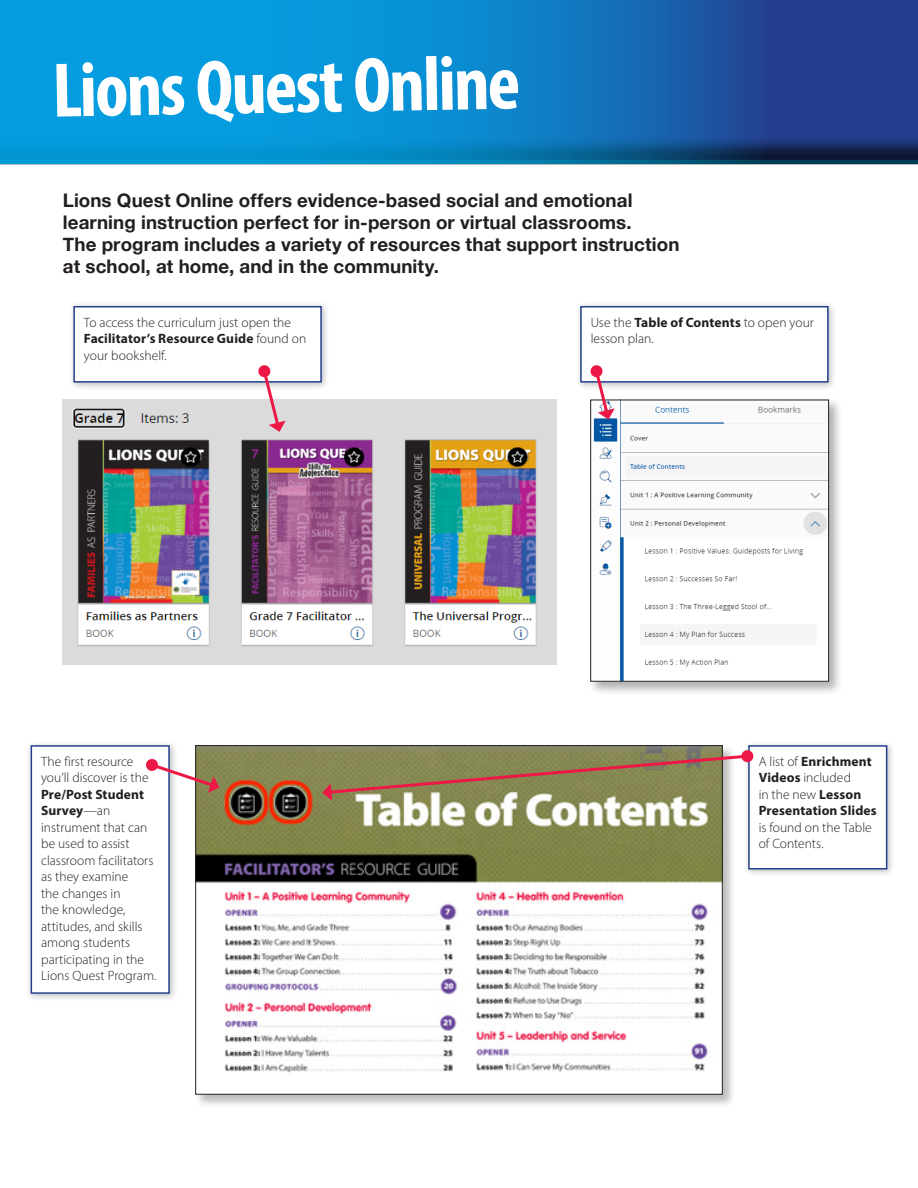
<style>
.page{position:relative;width:918px;height:1188px;background:#fff}
.page>*{position:absolute;margin:0;border:0;box-sizing:border-box;transform-origin:0 0}
.Lesson_Title{font:700 condensed 78px "Myriad Pro";color:#fff}
.Lesson_Intro_Text{font:700 18.75px/21.8px "Helvetica Neue";letter-spacing:.005em;color:#231f20}
.Sidebar_Connect_text{font:300 13.5px/16.5px "Myriad Pro";color:#231f20}
.s1{font-weight:700}
</style>
<div class="page">
<div style="left:0;top:0;width:918px;height:166px;background:#231f20;opacity:.75"></div>
<div style="left:194px;top:744px;width:542px;height:364px;background:#231f20;opacity:.3"></div>
<div style="left:196px;top:746px;width:526px;height:348px;background:#fff"></div>
<img style="left:197px;top:747px;width:524px;height:326px">
<div style="left:575px;top:301px;width:262px;height:90px;background:#231f20;opacity:.3"></div>
<div style="left:581px;top:307px;width:247px;height:75px;background:#fff"></div>
<div style="left:580px;top:306px;width:249px;height:77px;border:2px solid #253f8e"></div>
<div style="left:69px;top:301px;width:261px;height:90px;background:#231f20;opacity:.3"></div>
<div style="left:74px;top:307px;width:247px;height:75px;background:#fff"></div>
<div style="left:73px;top:306px;width:249px;height:77px;border:2px solid #253f8e"></div>
<div style="left:26px;top:740px;width:152px;height:262px;background:#231f20;opacity:.3"></div>
<div style="left:31px;top:746px;width:138px;height:247px;background:#fff"></div>
<div style="left:31px;top:745px;width:139px;height:249px;border:2px solid #253f8e"></div>
<div style="left:743px;top:740px;width:153px;height:138px;background:#231f20;opacity:.3"></div>
<div style="left:749px;top:746px;width:138px;height:123px;background:#fff"></div>
<div style="left:748px;top:745px;width:139px;height:125px;border:2px solid #253f8e"></div>
<svg style="left:0;top:0;width:771px;height:164px;background:#0b85c9"></svg>
<img style="left:63px;top:400px;width:493px;height:265px">
<div style="left:588px;top:397px;width:255px;height:299px;background:#231f20;opacity:.35"></div>
<img style="left:592px;top:402px;width:235px;height:278px">
<div style="left:590px;top:400px;width:239px;height:282px;border:1px solid #231f20"></div>
<svg style="left:590px;top:365px;width:25px;height:55px"></svg>
<svg style="left:258px;top:365px;width:28px;height:67px"></svg>
<svg style="left:146px;top:758px;width:74px;height:35px"></svg>
<img style="left:224px;top:780px;width:44px;height:48px">
<svg style="left:741px;top:750px;width:12px;height:12px"></svg>
<svg style="left:322px;top:753px;width:429px;height:48px;background:#95885e"></svg>
<p class="Lesson_Title" style="left:51px;top:42px;width:469px;rotate:-1deg">Lions Quest Online</p>
<p class="Lesson_Intro_Text" style="left:63px;top:190px;width:618px">Lions Quest Online offers evidence-based social and emotional learning instruction perfect for in-person or virtual classrooms.<br>The program includes a variety of resources that support instruction at school, at home, and in the community.</p>
<p class="Sidebar_Connect_text" style="left:84px;top:314px;width:224px">To access the curriculum just open the<br><span class="s1">Facilitator’s Resource Guide</span> found on your bookshelf.</p>
<p class="Sidebar_Connect_text" style="left:591px;top:314px;width:225px">Use the <span class="s1">Table of Contents</span> to open your lesson plan.</p>
<p class="Sidebar_Connect_text" style="left:41px;top:753px;width:117px">The first resource you’ll discover is the<br><span class="s1">Pre/Post Student<br>Survey</span>—an instrument that can be used to assist classroom facilitators as they examine<br>the changes in<br>the knowledge, attitudes, and skills among students participating in the<br>Lions Quest Program.</p>
<p class="Sidebar_Connect_text" style="left:759px;top:753px;width:119px">A list of <span class="s1">Enrichment<br>Videos</span> included<br>in the new <span class="s1">Lesson<br>Presentation Slides </span>is found on the Table of Contents.</p>
</div>
